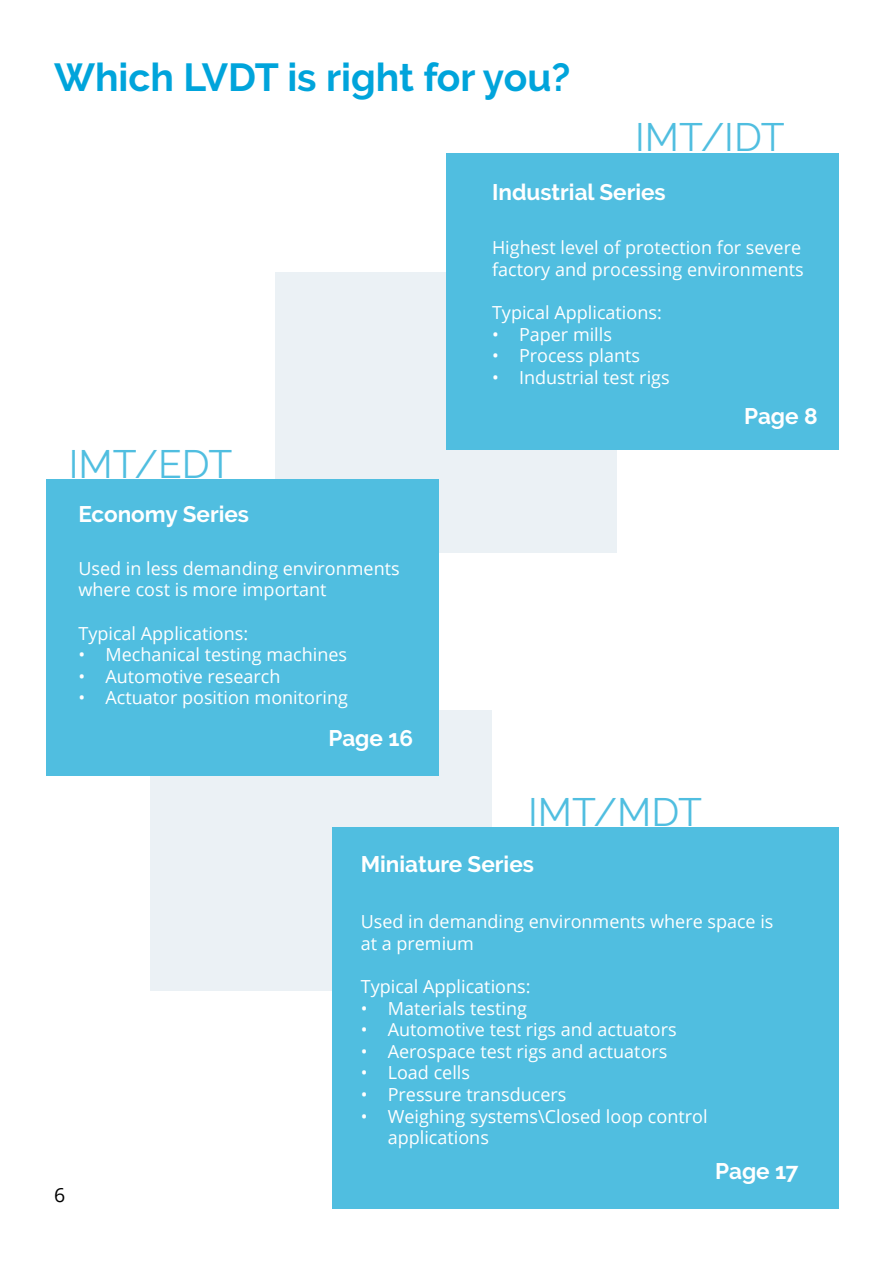
<style>
.page{position:relative;width:893px;height:1263px;background:#fff}
.page>*{position:absolute;margin:0;border:0;box-sizing:border-box;transform-origin:0 0}
.t1{font:700 39px "Raleway";color:#00a4db}
.t2{font:39px "Raleway";color:#50bee0}
.t3{font:700 22.5px "Raleway";color:#fff}
.t4{font:19.5px "Open Sans";color:#000}
.t5{font:18px/21.6px "Open Sans";color:#fff}
</style>
<div class="page">
<div style="left:151px;top:710px;width:341px;height:281px;background:#ebf1f5"></div>
<div style="left:275px;top:272px;width:342px;height:281px;background:#ebf1f5"></div>
<div style="left:333px;top:827px;width:506px;height:382px;background:#50bee0"></div>
<div style="left:47px;top:479px;width:392px;height:296px;background:#50bee0"></div>
<div style="left:446px;top:153px;width:393px;height:296px;background:#50bee0"></div>
<h1 class="t1" style="left:54px;top:55px;width:518px">Which LVDT is right for you?</h1>
<h1 class="t2" style="left:635px;top:114px;width:151px">IMT/IDT</h1>
<p class="t3" style="left:492px;top:179px;width:175px">Industrial Series</p>
<p class="t5" style="left:492px;top:237px;width:313px">Highest level of protection for severe factory and processing environments</p>
<p class="t5" style="left:492px;top:301px;width:171px">Typical Applications:</p>
<p class="t5" style="left:492px;top:323px;width:121px">• Paper mills</p>
<p class="t5" style="left:492px;top:345px;width:150px">• Process plants</p>
<p class="t5" style="left:492px;top:366px;width:179px">• Industrial test rigs</p>
<h1 class="t2" style="left:69px;top:441px;width:165px">IMT/EDT</h1>
<p class="t3" style="left:78px;top:501px;width:172px">Economy Series</p>
<p class="t5" style="left:78px;top:557px;width:323px">Used in less demanding environments where cost is more important</p>
<p class="t5" style="left:78px;top:622px;width:171px">Typical Applications:</p>
<p class="t5" style="left:78px;top:643px;width:270px">• Mechanical testing machines</p>
<p class="t5" style="left:78px;top:665px;width:204px">• Automotive research</p>
<p class="t5" style="left:78px;top:686px;width:271px">• Actuator position monitoring</p>
<p class="t3" style="left:328px;top:725px;width:86px">Page 16</p>
<h1 class="t2" style="left:528px;top:789px;width:176px">IMT/MDT</h1>
<p class="t3" style="left:361px;top:851px;width:175px">Miniature Series</p>
<p class="t3" style="left:744px;top:404px;width:75px">Page 8</p>
<p class="t5" style="left:361px;top:910px;width:414px">Used in demanding environments where space is at a premium</p>
<p class="t5" style="left:361px;top:975px;width:171px">Typical Applications:</p>
<p class="t5" style="left:361px;top:997px;width:168px">• Materials testing</p>
<p class="t5" style="left:361px;top:1018px;width:318px">• Automotive test rigs and actuators</p>
<p class="t5" style="left:361px;top:1040px;width:308px">• Aerospace test rigs and actuators</p>
<p class="t5" style="left:361px;top:1061px;width:111px">• Load cells</p>
<p class="t5" style="left:361px;top:1083px;width:207px">• Pressure transducers</p>
<p class="t5" style="left:388px;top:1105px;width:321px;text-indent:-27px">• Weighing systems\Closed loop control applications</p>
<p class="t4" style="left:54px;top:1182px;width:13px">6</p>
<p class="t3" style="left:715px;top:1158px;width:85px">Page 17</p>
</div>
